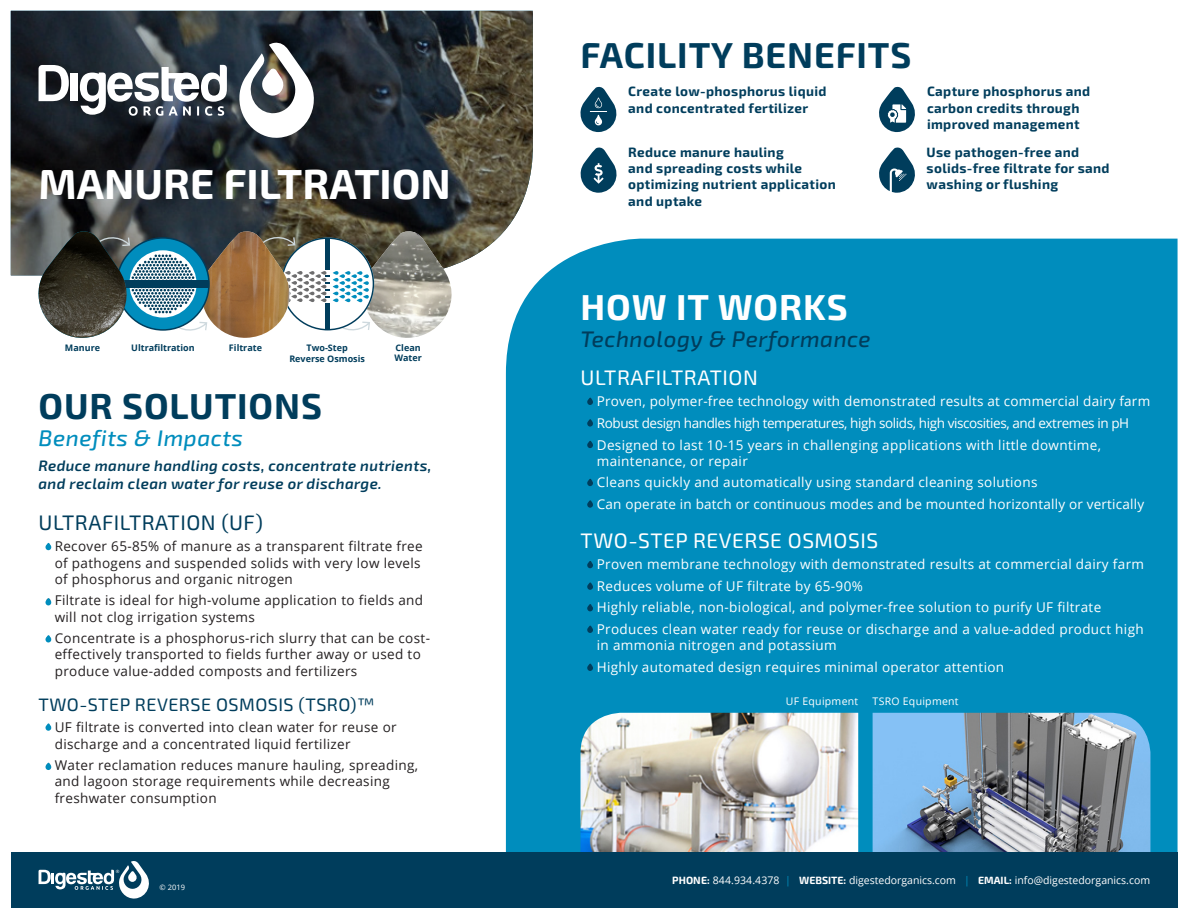
<style>
.page{position:relative;width:1188px;height:918px;background:#fff}
.page>*{position:absolute;margin:0;border:0;box-sizing:border-box;transform-origin:0 0}
.t1{font:700 42px "Exo 2";color:#fff}
.t2{font:700 36px "Exo 2";letter-spacing:.025em;color:#003d5c}
.t3{font:700 36px "Exo 2";letter-spacing:.025em;color:#fff}
.t4{font:italic 500 22.5px "Exo 2";letter-spacing:.025em;color:#003d5c}
.t5{font:italic 500 22.5px "Exo 2";letter-spacing:.025em;color:#008dbd}
.t6{font:21px "Exo 2";letter-spacing:.025em;color:#fff}
.t7{font:21px "Exo 2";letter-spacing:.025em;color:#003d5c}
.t8{font:18px "Exo 2";letter-spacing:.025em;color:#003d5c}
.t9{font:italic 600 15px/18px "Exo 2";letter-spacing:.025em;color:#003d5c}
.Bullet_Points{font:13.5px/16.2px "Open Sans";letter-spacing:.025em;color:#fff}
.Bullet_Points-2{font:13.5px/16.2px "Open Sans";letter-spacing:.025em;color:#231f20}
.t10{font:700 13.5px/16.2px "Exo 2";letter-spacing:.025em;color:#003d5c}
.Bullet_Points-3{font:13.5px "Open Sans";letter-spacing:-.03em;color:#fff}
.Footnote{font:10.5px "Open Sans";color:#fff}
.Footnote-2{font:10.5px "Open Sans";letter-spacing:.025em;color:#fff}
.t11{font:700 9px/10.8px "Open Sans";color:#003d5c;text-align:center}
.t12{font:7.5px "Open Sans";color:#fff}
.t13{font:4.5px "Open Sans";color:#fff}
.s1{font-family:"Ubuntu"}
.s2{font-family:"Exo 2";font-weight:700}
.s3{color:#008dbd}
</style>
<div class="page">
<div style="left:506px;top:239px;width:672px;height:668px;background:#008dbd"></div>
<svg style="left:11px;top:11px;width:522px;height:264px;background:#373a3b"></svg>
<svg style="left:580px;top:87px;width:37px;height:45px"></svg>
<svg style="left:580px;top:147px;width:37px;height:46px"></svg>
<svg style="left:879px;top:87px;width:36px;height:45px"></svg>
<svg style="left:879px;top:147px;width:36px;height:46px"></svg>
<svg style="left:34px;top:231px;width:430px;height:107px"></svg>
<img style="left:37px;top:231px;width:91px;height:107px">
<img style="left:580px;top:713px;width:278px;height:139px">
<img style="left:873px;top:713px;width:277px;height:139px">
<svg style="left:39px;top:65px;width:30px;height:36px"></svg>
<div style="left:71px;top:73px;width:7px;height:28px;background:#fff"></div>
<svg style="left:80px;top:65px;width:147px;height:51px"></svg>
<svg style="left:236px;top:42px;width:88px;height:97px"></svg>
<svg style="left:45px;top:543px;width:7px;height:7px"></svg>
<svg style="left:45px;top:598px;width:7px;height:8px"></svg>
<svg style="left:45px;top:635px;width:7px;height:8px"></svg>
<svg style="left:45px;top:723px;width:7px;height:8px"></svg>
<svg style="left:45px;top:763px;width:7px;height:7px"></svg>
<svg style="left:587px;top:398px;width:7px;height:7px"></svg>
<svg style="left:587px;top:419px;width:7px;height:8px"></svg>
<svg style="left:587px;top:441px;width:7px;height:7px"></svg>
<svg style="left:587px;top:479px;width:7px;height:7px"></svg>
<svg style="left:587px;top:500px;width:7px;height:8px"></svg>
<svg style="left:587px;top:561px;width:7px;height:7px"></svg>
<svg style="left:587px;top:582px;width:7px;height:8px"></svg>
<svg style="left:587px;top:604px;width:7px;height:7px"></svg>
<svg style="left:587px;top:626px;width:7px;height:7px"></svg>
<svg style="left:587px;top:664px;width:7px;height:7px"></svg>
<div style="left:11px;top:852px;width:1166px;height:55px;background:#003d5c"></div>
<svg style="left:39px;top:861px;width:110px;height:38px"></svg>
<p class="t1" style="left:39px;top:153px;width:414px">MANURE FILTRATION</p>
<p class="t11" style="left:65px;top:342px;width:37px">Manure</p>
<p class="t11" style="left:131px;top:342px;width:65px">Ultrafiltration</p>
<p class="t11" style="left:229px;top:342px;width:35px">Filtrate</p>
<p class="t11" style="left:289px;top:342px;width:77px">Two-Step<br>Reverse Osmosis</p>
<p class="t11" style="left:394px;top:342px;width:29px;text-align:left">Clean<br>Water</p>
<p class="t2" style="left:39px;top:379px;width:285px">OUR SOLUTIONS</p>
<p class="t5" style="left:39px;top:422px;width:206px">Benefits &amp; Impacts</p>
<p class="t9" style="left:39px;top:456px;width:394px">Reduce manure handling costs, concentrate nutrients, and reclaim clean water for reuse or discharge.</p>
<p class="t7" style="left:39px;top:508px;width:226px">ULTRAFILTRATION (UF)</p>
<p class="Bullet_Points-2" style="left:55px;top:538px;width:370px;text-indent:-9px"><span class="s1">•</span> Recover 65-85% of manure as a transparent filtrate free of pathogens and suspended solids with very low levels of phosphorus and organic nitrogen</p>
<p class="Bullet_Points-2" style="left:55px;top:592px;width:370px;text-indent:-9px"><span class="s1">•</span> Filtrate is ideal for high-volume application to fields and will not clog irrigation systems</p>
<p class="Bullet_Points-2" style="left:55px;top:630px;width:377px;text-indent:-9px"><span class="s1">•</span> Concentrate is a phosphorus-rich slurry that can be cost&shy;effectively transported to fields further away or used to produce value-added composts and fertilizers</p>
<p class="t8" style="left:39px;top:692px;width:337px">TWO-STEP REVERSE OSMOSIS (TSRO)™</p>
<p class="Bullet_Points-2" style="left:55px;top:719px;width:343px;text-indent:-9px">• UF filtrate is converted into clean water for reuse or discharge and a concentrated liquid fertilizer</p>
<p class="Bullet_Points-2" style="left:55px;top:757px;width:365px;text-indent:-9px"><span class="s1">•</span> Water reclamation reduces manure hauling, spreading, and lagoon storage requirements while decreasing freshwater consumption</p>
<p class="t13" style="left:116px;top:869px;width:5px">®</p>
<p class="t12" style="left:159px;top:882px;width:27px">© 2019</p>
<p class="t2" style="left:580px;top:28px;width:332px">FACILITY BENEFITS</p>
<p class="t10" style="left:628px;top:83px;width:200px">Create low-phosphorus liquid and concentrated fertilizer</p>
<p class="t10" style="left:628px;top:143px;width:209px">Reduce manure hauling<br>and spreading costs while optimizing nutrient application and uptake</p>
<p class="t10" style="left:927px;top:83px;width:165px">Capture phosphorus and carbon credits through improved management</p>
<p class="t10" style="left:927px;top:143px;width:184px">Use pathogen-free and solids-free filtrate for sand washing or flushing</p>
<p class="t3" style="left:581px;top:281px;width:269px">HOW IT WORKS</p>
<p class="t4" style="left:581px;top:324px;width:292px">Technology &amp; Performance</p>
<p class="t6" style="left:581px;top:363px;width:179px">ULTRAFILTRATION</p>
<p class="Bullet_Points" style="left:588px;top:393px;width:564px"><span class="s1">•</span> Proven, polymer-free technology with demonstrated results at commercial dairy farm</p>
<p class="Bullet_Points-3" style="left:588px;top:414px;width:543px"><span class="s1">•</span> Robust design handles high temperatures, high solids, high viscosities, and extremes in pH</p>
<p class="Bullet_Points" style="left:597px;top:436px;width:506px;text-indent:-9px"><span class="s1">•</span> Designed to last 10-15 years in challenging applications with little downtime, maintenance, or repair</p>
<p class="Bullet_Points" style="left:588px;top:474px;width:451px"><span class="s1">•</span> Cleans quickly and automatically using standard cleaning solutions</p>
<p class="Bullet_Points" style="left:588px;top:496px;width:558px"><span class="s1">•</span> Can operate in batch or continuous modes and be mounted horizontally or vertically</p>
<p class="t6" style="left:581px;top:526px;width:299px">TWO-STEP REVERSE OSMOSIS</p>
<p class="Bullet_Points" style="left:588px;top:556px;width:557px">• Proven membrane technology with demonstrated results at commercial dairy farm</p>
<p class="Bullet_Points" style="left:588px;top:577px;width:276px">• Reduces volume of UF filtrate by 65-90%</p>
<p class="Bullet_Points" style="left:588px;top:599px;width:515px">• Highly reliable, non-biological, and polymer-free solution to purify UF filtrate</p>
<p class="Bullet_Points" style="left:597px;top:621px;width:548px;text-indent:-9px">• Produces clean water ready for reuse or discharge and a value-added product high in ammonia nitrogen and potassium</p>
<p class="Bullet_Points" style="left:588px;top:658px;width:418px">• Highly automated design requires minimal operator attention</p>
<p class="Footnote-2" style="left:786px;top:694px;width:74px">UF Equipment</p>
<p class="Footnote-2" style="left:873px;top:694px;width:88px">TSRO Equipment</p>
<p class="Footnote" style="left:672px;top:873px;width:480px"><span class="s2">PHONE:</span> 844.934.4378 <span class="s3">|</span> <span class="s2">WEBSITE:</span> digestedorganics.com <span class="s3">|</span> <span class="s2">EMAIL:</span> info@digestedorganics.com</p>
</div>
